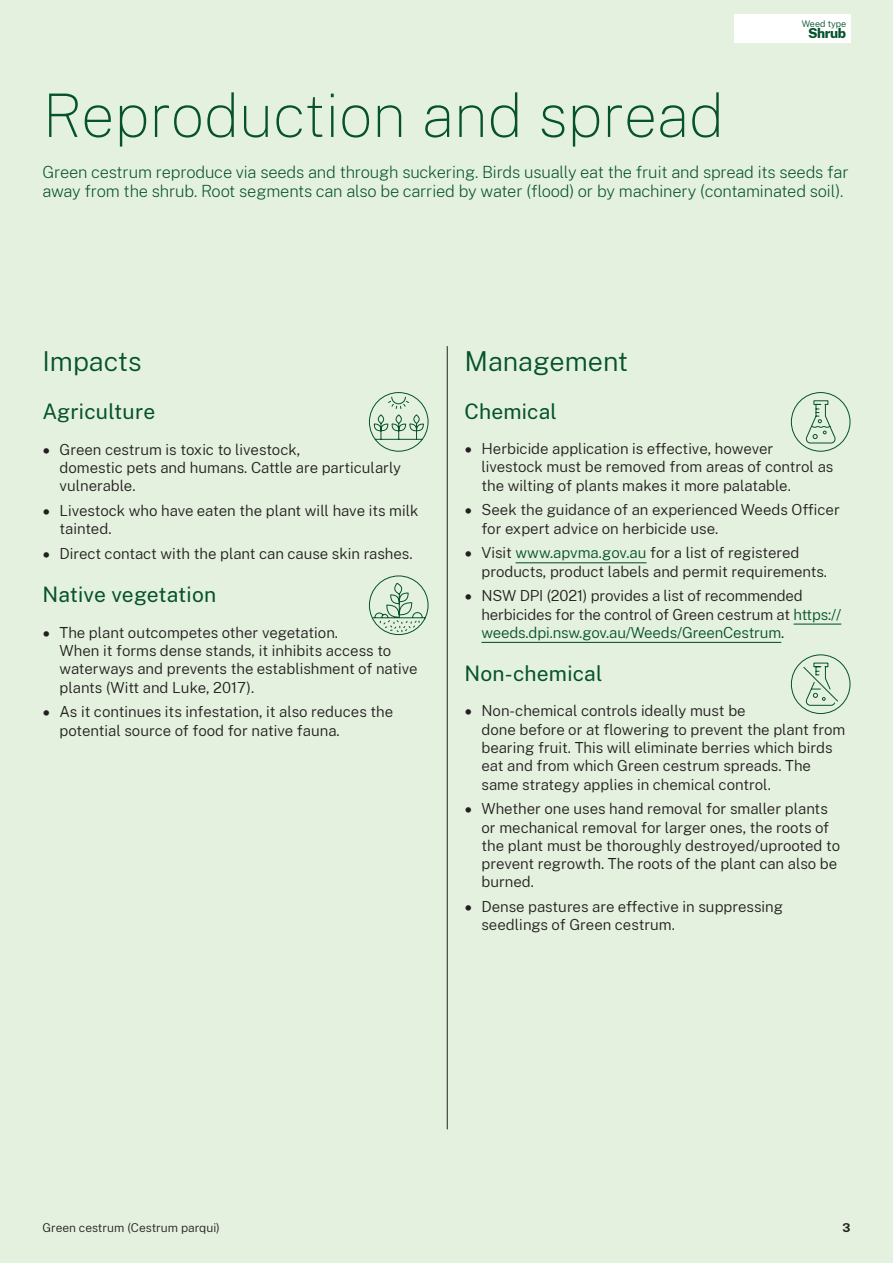
<style>
.page{position:relative;width:893px;height:1263px;background:#e4f1de}
.page>*{position:absolute;margin:0;border:0;box-sizing:border-box;transform-origin:0 0}
.H1{font:100 60px "Public Sans";color:#05522d}
.H2{font:300 27px "Public Sans";color:#05522d}
.H3{font:21px "Public Sans";letter-spacing:.01em;color:#05522d}
.Intro{font:200 16.5px/19.5px "Public Sans";letter-spacing:-.01em;color:#05522d}
.t1{font:300 15px/18.3px "Public Sans";color:#231f20}
.Body{font:800 13.5px "Public Sans";letter-spacing:-.03em;color:#05522d}
.t2{font:300 12px "Public Sans";color:#231f20}
.t3{font:700 12px "Public Sans";color:#231f20}
.Small_Print{font:300 9px "Public Sans";color:#05522d}
.s1{font-family:"Nunito Sans"}
.s2{color:#05522d}
</style>
<div class="page">
<hr style="left:447px;top:346px;width:1px;height:783px;background:#231f20">
<svg style="left:368px;top:392px;width:61px;height:60px"></svg>
<svg style="left:368px;top:575px;width:61px;height:60px"></svg>
<hr style="left:516px;top:562px;width:130px;height:1px;background:#05522d">
<hr style="left:794px;top:623px;width:47px;height:2px;background:#05522d">
<hr style="left:481px;top:642px;width:300px;height:1px;background:#05522d">
<svg style="left:790px;top:392px;width:61px;height:60px"></svg>
<svg style="left:790px;top:654px;width:61px;height:60px"></svg>
<div style="left:733px;top:14px;width:117px;height:29px;background:#fff"></div>
<p class="Small_Print" style="left:802px;top:17px;width:46px">Weed type</p>
<p class="Body" style="left:808px;top:23px;width:40px">Shrub</p>
<h1 class="H1" style="left:43px;top:75px;width:683px">Reproduction and spread</h1>
<p class="Intro" style="left:43px;top:161px;width:808px">Green cestrum reproduce via seeds and through suckering. Birds usually eat the fruit and spread its seeds far away from the shrub. Root segments can also be carried by water (flood) or by machinery (contaminated soil).</p>
<h2 class="H2" style="left:43px;top:343px;width:100px">Impacts</h2>
<h3 class="H3" style="left:43px;top:397px;width:114px">Agriculture</h3>
<p class="t1" style="left:60px;top:439px;width:343px;text-indent:-17px"><span class="s1">•</span> Green cestrum is toxic to livestock,<br>domestic pets and humans. Cattle are particularly vulnerable.</p>
<p class="t1" style="left:60px;top:501px;width:361px;text-indent:-17px"><span class="s1">•</span> Livestock who have eaten the plant will have its milk tainted.</p>
<p class="t1" style="left:43px;top:544px;width:372px"><span class="s1">•</span> Direct contact with the plant can cause skin rashes.</p>
<h3 class="H3" style="left:43px;top:580px;width:175px">Native vegetation</h3>
<p class="t1" style="left:60px;top:622px;width:360px;text-indent:-17px"><span class="s1">•</span> The plant outcompetes other vegetation.<br>When it forms dense stands, it inhibits access to waterways and prevents the establishment of native plants (Witt and Luke, 2017).</p>
<p class="t1" style="left:60px;top:702px;width:335px;text-indent:-17px"><span class="s1">•</span> As it continues its infestation, it also reduces the potential source of food for native fauna.</p>
<h2 class="H2" style="left:464px;top:343px;width:165px">Management</h2>
<h3 class="H3" style="left:464px;top:396px;width:94px">Chemical</h3>
<p class="t1" style="left:481px;top:439px;width:353px;text-indent:-17px"><span class="s1">•</span> Herbicide application is effective, however livestock must be removed from areas of control as the wilting of plants makes it more palatable.</p>
<p class="t1" style="left:481px;top:500px;width:360px;text-indent:-17px"><span class="s1">•</span> Seek the guidance of an experienced Weeds Officer for expert advice on herbicide use.</p>
<p class="t1" style="left:481px;top:543px;width:347px;text-indent:-17px"><span class="s1">•</span> Visit <span class="s2">www.apvma.gov.au</span> for a list of registered products, product labels and permit requirements.</p>
<p class="t1" style="left:481px;top:586px;width:361px;text-indent:-17px"><span class="s1">•</span> NSW DPI (2021) provides a list of recommended herbicides for the control of Green cestrum at <span class="s2">https:// weeds.dpi.nsw.gov.au/Weeds/GreenCestrum</span>.</p>
<h3 class="H3" style="left:464px;top:659px;width:139px">Non-chemical</h3>
<p class="t1" style="left:481px;top:701px;width:365px;text-indent:-17px"><span class="s1">•</span> Non-chemical controls ideally must be<br>done before or at flowering to prevent the plant from bearing fruit. This will eliminate berries which birds eat and from which Green cestrum spreads. The same strategy applies in chemical control.</p>
<p class="t1" style="left:481px;top:799px;width:360px;text-indent:-17px"><span class="s1">•</span> Whether one uses hand removal for smaller plants or mechanical removal for larger ones, the roots of the plant must be thoroughly destroyed/uprooted to prevent regrowth. The roots of the plant can also be burned.</p>
<p class="t1" style="left:481px;top:897px;width:303px;text-indent:-17px"><span class="s1">•</span> Dense pastures are effective in suppressing seedlings of Green cestrum.</p>
<p class="t2" style="left:43px;top:1219px;width:179px">Green cestrum (Cestrum parqui)</p>
<p class="t3" style="left:842px;top:1219px;width:9px">3</p>
</div>
